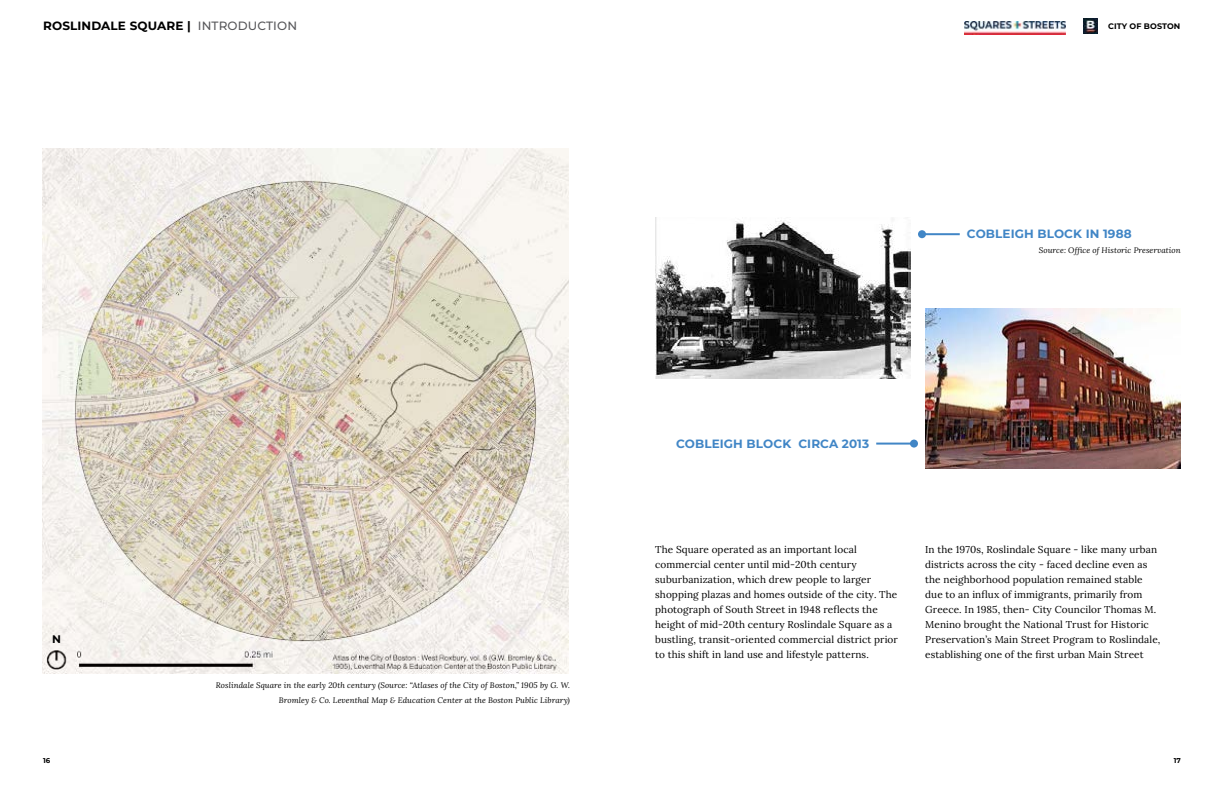
<style>
.page{position:relative;width:1224px;height:792px;background:#fff}
.page>*{position:absolute;margin:0;border:0;box-sizing:border-box;transform-origin:0 0}
.t1{font:100 12px "Montserrat";letter-spacing:.01em;color:#4186c6}
.t2{font:100 12px "Montserrat";letter-spacing:.01em;color:#000}
.t3{font:100 12px "Montserrat";color:#58585b}
.t4{font:100 11px "Montserrat";color:#000}
.t5{font:10px/15px "Lora";letter-spacing:.01em;color:#000}
.t6{font:italic 8px/15px "Lora";letter-spacing:.01em;color:#000;text-align:right}
.t7{font:100 8px "Montserrat";letter-spacing:.01em;color:#000}
.t8{font:100 7px "Montserrat";color:#000}
.s1{color:#58585b}
</style>
<div class="page">
<img style="left:1084px;top:18px;width:13px;height:16px">
<img style="left:964px;top:21px;width:92px;height:13px">
<img style="left:965px;top:22px;width:101px;height:12px">
<img style="left:43px;top:148px;width:525px;height:526px">
<img style="left:655px;top:217px;width:256px;height:162px">
<img style="left:925px;top:308px;width:255px;height:160px">
<hr style="left:876px;top:443px;width:38px;height:2px;background:#4186c6">
<div style="left:910px;top:440px;width:8px;height:8px;background:#4186c6;border-radius:50%"></div>
<hr style="left:922px;top:233px;width:38px;height:2px;background:#4186c6">
<div style="left:918px;top:230px;width:8px;height:8px;background:#4186c6;border-radius:50%"></div>
<p class="t2" style="left:43px;top:17px;width:179px">ROSLINDALE SQUARE | <span class="s1">INTRODUCT</span></p>
<p class="t3" style="left:273px;top:17px;width:25px">ION</p>
<p class="t7" style="left:1108px;top:21px;width:74px">CITY OF BOSTON</p>
<p class="t4" style="left:52px;top:632px;width:10px">N</p>
<p class="t6" style="left:216px;top:678px;width:356px">Roslindale Square in the early 20th century (Source: “Atlases of the City of Boston,” 1905 by G. W.<br>Bromley &amp; Co. Leventhal Map &amp; Education Center at the Boston Public Library)</p>
<p class="t1" style="left:967px;top:226px;width:166px">COBLEIGH BLOCK IN 1988</p>
<p class="t6" style="left:1039px;top:243px;width:143px">Source: Office of Historic Preservation</p>
<p class="t1" style="left:676px;top:436px;width:195px">COBLEIGH BLOCK CIRCA 2013</p>
<p class="t5" style="left:655px;top:541px;width:244px">The Square operated as an important local commercial center until mid-20th century suburbanization, which drew people to larger shopping plazas and homes outside of the city. The photograph of South Street in 1948 reflects the height of mid-20th century Roslindale Square as a bustling, transit-oriented commercial district prior to this shift in land use and lifestyle patterns.</p>
<p class="t5" style="left:925px;top:541px;width:237px">In the 1970s, Roslindale Square - like many urban districts across the city - faced decline even as the neighborhood population remained stable due to an influx of immigrants, primarily from Greece. In 1985, then- City Councilor Thomas M.<br>Menino brought the National Trust for Historic Preservation’s Main Street Program to Roslindale, establishing one of the first urban Main Street</p>
<p class="t8" style="left:43px;top:756px;width:9px">16</p>
<p class="t8" style="left:1174px;top:756px;width:9px">17</p>
</div>
